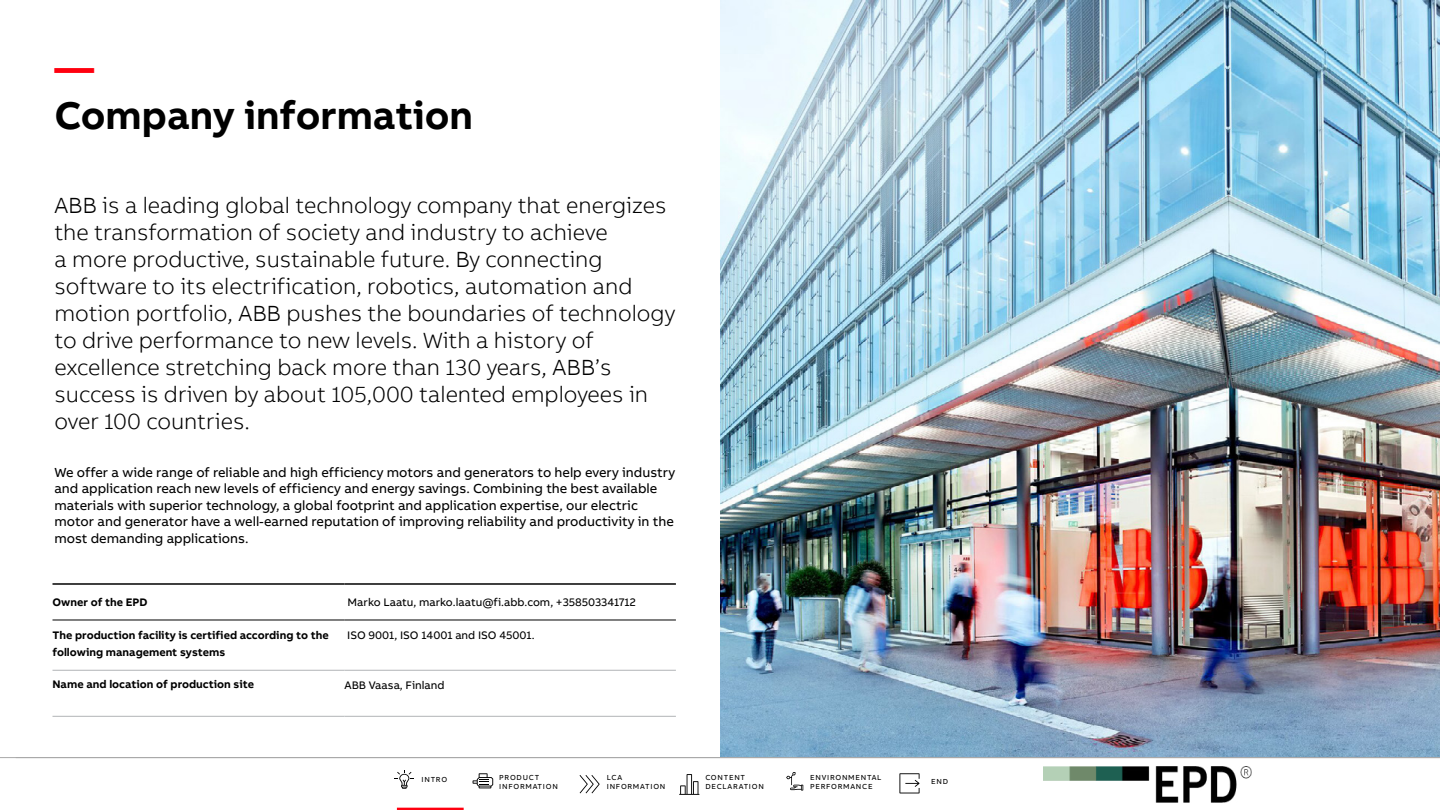
<style>
.page{position:relative;width:1440px;height:810px;background:#fff}
.page>*{position:absolute;margin:0;border:0;box-sizing:border-box;transform-origin:0 0}
.t1{font:700 39.75px "AB Bvoice Office";color:#000}
.t2{font:700 39.75px "AB Bvoice Office";color:#ff000f}
.t3{font:300 22.5px/27px "AB Bvoice";color:#000}
.t4{font:13.5px/16.5px "AB Bvoice Office";color:#000}
.t5{font:700 11.25px/16.5px "AB Bvoice Office";color:#000}
.t6{font:11.25px "AB Bvoice Office";color:#000}
.t7{font:7.5px/9px "AB Bvoice Office";letter-spacing:.1em;color:#000}
</style>
<div class="page">
<img style="left:720px;top:0;width:720px;height:757px">
<img style="left:1044px;top:766px;width:208px;height:36px">
<hr style="left:0;top:757px;width:1440px;height:1px;background:#a9a9a9">
<hr style="left:397px;top:808px;width:67px;height:2px;background:#ff000f">
<svg style="left:395px;top:770px;width:19px;height:19px"></svg>
<svg style="left:473px;top:773px;width:20px;height:15px"></svg>
<svg style="left:580px;top:775px;width:20px;height:18px"></svg>
<svg style="left:679px;top:774px;width:20px;height:21px"></svg>
<svg style="left:786px;top:772px;width:17px;height:19px"></svg>
<svg style="left:899px;top:773px;width:21px;height:20px"></svg>
<hr style="left:52px;top:583px;width:293px;height:2px;background:#000">
<hr style="left:345px;top:583px;width:331px;height:2px;background:#000">
<hr style="left:52px;top:620px;width:293px;height:1px;background:#000">
<hr style="left:345px;top:620px;width:331px;height:1px;background:#000">
<hr style="left:52px;top:670px;width:293px;height:1px;background:#b1b4b6">
<hr style="left:345px;top:670px;width:331px;height:1px;background:#b1b4b6">
<hr style="left:52px;top:716px;width:293px;height:1px;background:#b1b4b6">
<hr style="left:345px;top:716px;width:331px;height:1px;background:#b1b4b6">
<h1 class="t2" style="left:54px;top:42px;width:41px">—</h1>
<h1 class="t1" style="left:54px;top:90px;width:420px">Company information</h1>
<p class="t3" style="left:54px;top:192px;width:622px">ABB is a leading global technology company that energizes the transformation of society and industry to achieve<br>a more productive, sustainable future. By connecting software to its electrification, robotics, automation and motion portfolio, ABB pushes the boundaries of technology to drive performance to new levels. With a history of excellence stretching back more than 130 years, ABB’s success is driven by about 105,000 talented employees in over 100 countries.</p>
<p class="t4" style="left:54px;top:464px;width:622px">We offer a wide range of reliable and high efficiency motors and generators to help every industry and application reach new levels of efficiency and energy savings. Combining the best available materials with superior technology, a global footprint and application expertise, our electric motor and generator have a well-earned reputation of improving reliability and productivity in the most demanding applications.</p>
<p class="t5" style="left:52px;top:594px;width:97px">Owner of the EPD</p>
<p class="t6" style="left:348px;top:595px;width:290px">Marko Laatu, marko.laatu@fi.abb.com, +358503341712</p>
<p class="t5" style="left:52px;top:627px;width:278px">The production facility is certified according to the following management systems</p>
<p class="t6" style="left:347px;top:628px;width:189px">ISO 9001, ISO 14001 and ISO 45001.</p>
<p class="t5" style="left:52px;top:676px;width:203px">Name and location of production site</p>
<p class="t6" style="left:345px;top:679px;width:102px">ABB Vaasa, Finland</p>
<p class="t7" style="left:705px;top:773px;width:60px">CONTENT<br>DECLARATION</p>
<p class="t7" style="left:810px;top:773px;width:73px">ENVIRONMENTAL<br>PERFORMANCE</p>
<p class="t7" style="left:422px;top:775px;width:27px">INTRO</p>
<p class="t7" style="left:607px;top:773px;width:60px">LCA<br>INFORMATION</p>
<p class="t7" style="left:931px;top:777px;width:18px">END</p>
<p class="t7" style="left:499px;top:773px;width:60px">PRODUCT<br>INFORMATION</p>
</div>
